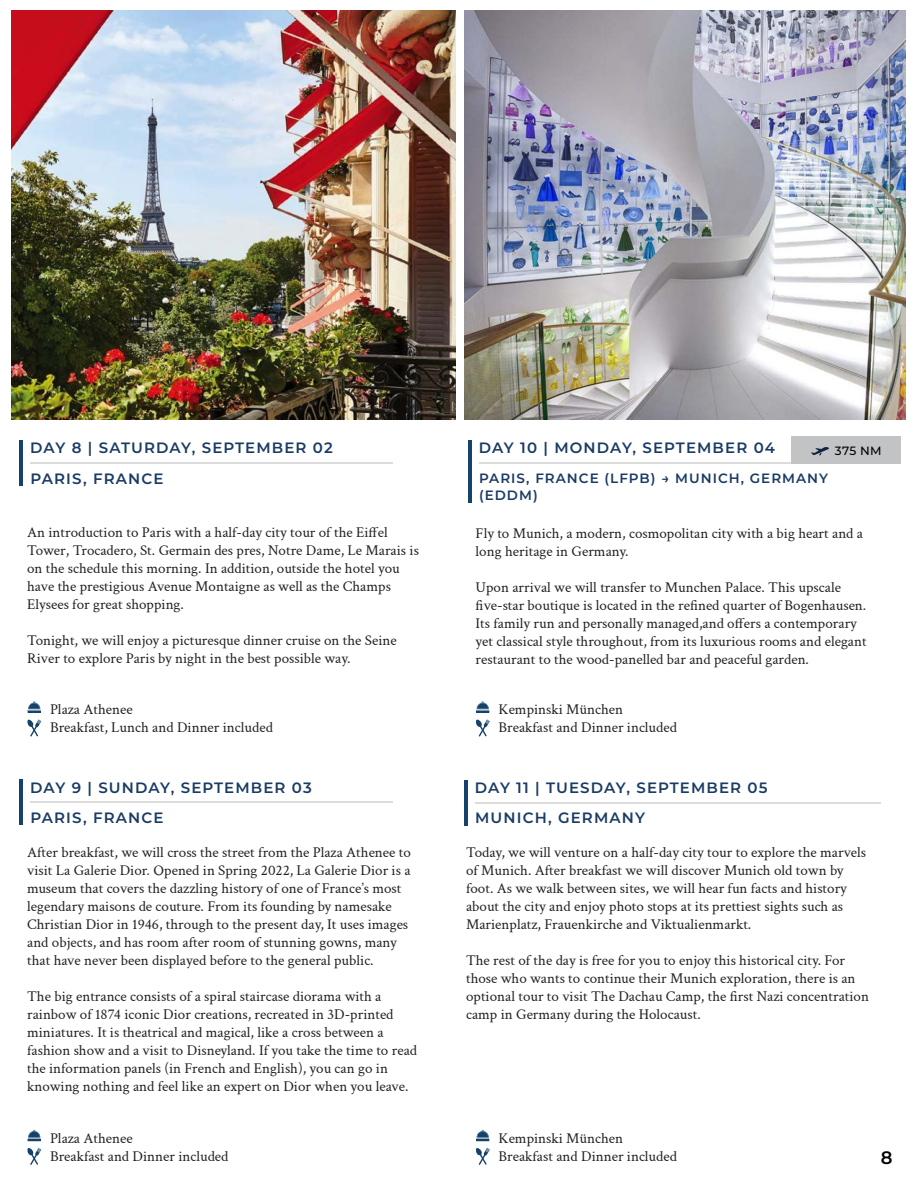
<style>
.page{position:relative;width:918px;height:1188px;background:#fff}
.page>*{position:absolute;margin:0;border:0;box-sizing:border-box;transform-origin:0 0}
.t1{font:600 18px "Montserrat";color:#000}
.t2{font:15px/18px "Crimson Text";color:#231f20}
.t3{font:600 15px "Montserrat";letter-spacing:.075em;color:#1a3b64}
.t4{font:600 13.5px/17.7px "Montserrat";letter-spacing:.075em;color:#1a3b64}
.t5{font:500 12px "Montserrat";color:#000}
.s1{font-style:italic}
</style>
<div class="page">
<hr style="left:30px;top:462px;width:363px;height:2px;background:#737373">
<svg style="left:28px;top:701px;width:13px;height:12px"></svg>
<svg style="left:27px;top:719px;width:14px;height:18px"></svg>
<hr style="left:20px;top:440px;width:3px;height:46px;background:#15426b">
<hr style="left:30px;top:802px;width:363px;height:1px;background:#737373">
<svg style="left:28px;top:1130px;width:13px;height:11px"></svg>
<svg style="left:27px;top:1147px;width:14px;height:18px"></svg>
<hr style="left:20px;top:780px;width:3px;height:45px;background:#15426b">
<hr style="left:479px;top:462px;width:405px;height:2px;background:#737373">
<svg style="left:476px;top:701px;width:13px;height:12px"></svg>
<svg style="left:476px;top:719px;width:14px;height:18px"></svg>
<hr style="left:468px;top:440px;width:4px;height:63px;background:#15426b">
<hr style="left:475px;top:802px;width:405px;height:2px;background:#737373">
<svg style="left:476px;top:1130px;width:13px;height:11px"></svg>
<svg style="left:476px;top:1147px;width:14px;height:18px"></svg>
<hr style="left:464px;top:780px;width:4px;height:46px;background:#15426b">
<div style="left:792px;top:437px;width:109px;height:27px;background:#c2c3c4"></div>
<svg style="left:811px;top:447px;width:18px;height:9px"></svg>
<img style="left:12px;top:10px;width:444px;height:410px">
<img style="left:464px;top:10px;width:442px;height:410px">
<p class="t3" style="left:30px;top:437px;width:304px">DAY 8 | SATURDAY, SEPTEMBER 02</p>
<p class="t3" style="left:479px;top:437px;width:298px">DAY 10 | MONDAY, SEPTEMBER 04</p>
<p class="t5" style="left:835px;top:443px;width:48px">375 NM</p>
<p class="t3" style="left:31px;top:468px;width:135px">PARIS, FRANCE</p>
<p class="t4" style="left:479px;top:468px;width:351px">PARIS, FRANCE (LFPB) → MUNICH, GERMANY (EDDM)</p>
<p class="t2" style="left:27px;top:523px;width:393px">An introduction to Paris with a half-day city tour of the Eiffel Tower, Trocadero, St. Germain des pres, Notre Dame, Le Marais is on the schedule this morning. In addition, outside the hotel you have the prestigious Avenue Montaigne as well as the Champs Elysees for great shopping.</p>
<p class="t2" style="left:27px;top:631px;width:371px">Tonight, we will enjoy a picturesque dinner cruise on the Seine<br>River to explore Paris by night in the best possible way.</p>
<p class="t2" style="left:50px;top:700px;width:224px">Plaza Athenee<br>Breakfast, Lunch and Dinner included</p>
<p class="t2" style="left:476px;top:523px;width:389px">Fly to Munich, a modern, cosmopolitan city with a big heart and a long heritage in Germany.</p>
<p class="t2" style="left:476px;top:577px;width:393px">Upon arrival we will transfer to Munchen Palace. This upscale five-star boutique is located in the refined quarter of Bogenhausen.<br>Its family run and personally managed,and offers a contemporary yet classical style throughout, from its luxurious rooms and elegant restaurant to the wood-panelled bar and peaceful garden.</p>
<p class="t2" style="left:499px;top:700px;width:180px">Kempinski München<br>Breakfast and Dinner included</p>
<p class="t3" style="left:30px;top:777px;width:283px">DAY 9 | SUNDAY, SEPTEMBER 03</p>
<p class="t3" style="left:475px;top:777px;width:294px">DAY 11 | TUESDAY, SEPTEMBER 05</p>
<p class="t3" style="left:31px;top:807px;width:135px">PARIS, FRANCE</p>
<p class="t3" style="left:475px;top:807px;width:171px">MUNICH, GERMANY</p>
<p class="t2" style="left:27px;top:843px;width:385px">After breakfast, we will cross the street from the Plaza Athenee to visit La Galerie Dior<span class="s1">.</span> Opened in Spring 2022, La Galerie Dior is a museum that covers the dazzling history of one of France’s most legendary maisons de couture. From its founding by namesake Christian Dior in 1946, through to the present day, It uses images and objects, and has room after room of stunning gowns, many that have never been displayed before to the general public.</p>
<p class="t2" style="left:27px;top:987px;width:392px">The big entrance consists of a spiral staircase diorama with a rainbow of 1874 iconic Dior creations, recreated in 3D-printed miniatures. It is theatrical and magical, like a cross between a fashion show and a visit to Disneyland. If you take the time to read the information panels (in French and English), you can go in knowing nothing and feel like an expert on Dior when you leave.</p>
<p class="t2" style="left:50px;top:1128px;width:180px">Plaza Athenee<br>Breakfast and Dinner included</p>
<p class="t2" style="left:466px;top:843px;width:402px">Today, we will venture on a half-day city tour to explore the marvels of Munich. After breakfast we will discover Munich old town by foot. As we walk between sites, we will hear fun facts and history about the city and enjoy photo stops at its prettiest sights such as Marienplatz, Frauenkirche and Viktualienmarkt.</p>
<p class="t2" style="left:466px;top:951px;width:404px">The rest of the day is free for you to enjoy this historical city. For those who wants to continue their Munich exploration, there is an optional tour to visit The Dachau Camp, the first Nazi concentration camp in Germany during the Holocaust.</p>
<p class="t2" style="left:499px;top:1128px;width:180px">Kempinski München<br>Breakfast and Dinner included</p>
<p class="t1" style="left:881px;top:1145px;width:13px">8</p>
</div>
